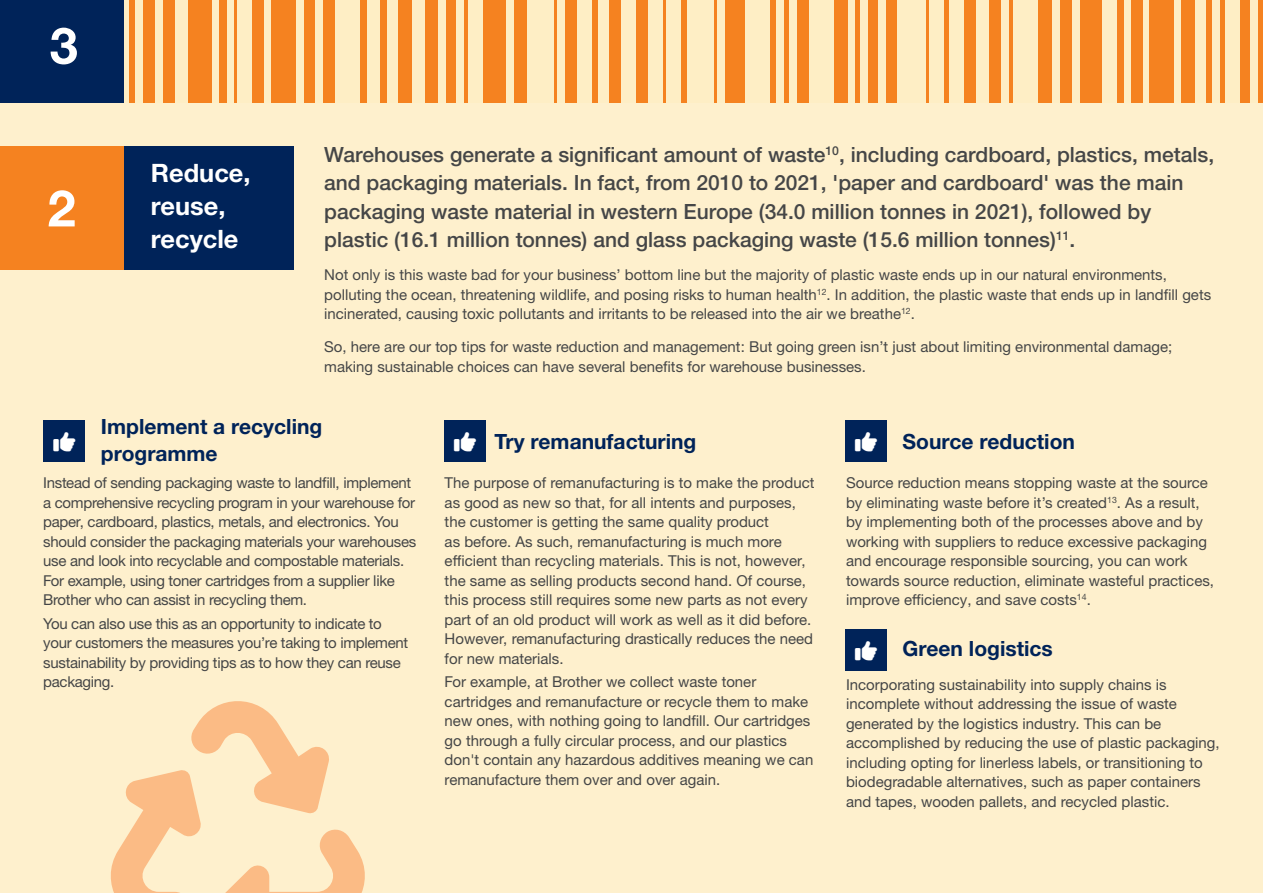
<style>
.page{position:relative;width:1263px;height:893px;background:#fef0cd}
.page>*{position:absolute;margin:0;border:0;box-sizing:border-box;transform-origin:0 0}
.t1{font:700 50.7px "Helvetica Neue LTW1 G";color:#fff}
.t2{font:700 50.55px "Helvetica Neue LTW1 G";color:#fff}
.t3{font:700 25.35px/33px "Helvetica Neue LTW1 G";color:#fff}
.t4{font:500 21px/28.5px "Helvetica Neue LTW1 G";color:#454647}
.t5{font:700 21px/27px "Helvetica Neue LTW1 G";color:#002359}
.t6{font:15px/19.5px "Helvetica Neue LTW1 G";color:#454647}
.t7{font:15px/19.5px "Helvetica Neue LTW1 G";letter-spacing:-.02em;color:#454647}
</style>
<div class="page">
<div style="left:88px;top:147px;width:205px;height:123px;background:#002359"></div>
<div style="left:0;top:147px;width:123px;height:123px;background:#f58220"></div>
<div style="left:44px;top:421px;width:41px;height:41px;background:#002359"></div>
<div style="left:444px;top:421px;width:42px;height:41px;background:#002359"></div>
<div style="left:845px;top:421px;width:42px;height:41px;background:#002359"></div>
<div style="left:845px;top:629px;width:42px;height:42px;background:#002359"></div>
<div style="left:0;top:0;width:1263px;height:102px;background:#f58220"></div>
<div style="left:104px;top:0;width:25px;height:102px;background:#feeec5"></div>
<div style="left:136px;top:0;width:7px;height:102px;background:#feeec5"></div>
<div style="left:155px;top:0;width:7px;height:102px;background:#feeec5"></div>
<div style="left:175px;top:0;width:12px;height:102px;background:#feeec5"></div>
<div style="left:212px;top:0;width:7px;height:102px;background:#feeec5"></div>
<div style="left:227px;top:0;width:7px;height:102px;background:#feeec5"></div>
<div style="left:237px;top:0;width:14px;height:102px;background:#feeec5"></div>
<div style="left:264px;top:0;width:7px;height:102px;background:#feeec5"></div>
<div style="left:296px;top:0;width:7px;height:102px;background:#feeec5"></div>
<div style="left:315px;top:0;width:7px;height:102px;background:#feeec5"></div>
<div style="left:335px;top:0;width:25px;height:102px;background:#feeec5"></div>
<div style="left:367px;top:0;width:12px;height:102px;background:#feeec5"></div>
<div style="left:387px;top:0;width:10px;height:102px;background:#feeec5"></div>
<div style="left:412px;top:0;width:12px;height:102px;background:#feeec5"></div>
<div style="left:438px;top:0;width:7px;height:102px;background:#feeec5"></div>
<div style="left:456px;top:0;width:7px;height:102px;background:#feeec5"></div>
<div style="left:469px;top:0;width:14px;height:102px;background:#feeec5"></div>
<div style="left:506px;top:0;width:7px;height:102px;background:#feeec5"></div>
<div style="left:527px;top:0;width:27px;height:102px;background:#feeec5"></div>
<div style="left:558px;top:0;width:7px;height:102px;background:#feeec5"></div>
<div style="left:577px;top:0;width:14px;height:102px;background:#feeec5"></div>
<div style="left:599px;top:0;width:10px;height:102px;background:#feeec5"></div>
<div style="left:622px;top:0;width:14px;height:102px;background:#feeec5"></div>
<div style="left:648px;top:0;width:15px;height:102px;background:#feeec5"></div>
<div style="left:666px;top:0;width:14px;height:102px;background:#feeec5"></div>
<div style="left:688px;top:0;width:26px;height:102px;background:#feeec5"></div>
<div style="left:718px;top:0;width:7px;height:102px;background:#feeec5"></div>
<div style="left:745px;top:0;width:24px;height:102px;background:#feeec5"></div>
<div style="left:776px;top:0;width:8px;height:102px;background:#feeec5"></div>
<div style="left:789px;top:0;width:7px;height:102px;background:#feeec5"></div>
<div style="left:809px;top:0;width:24px;height:102px;background:#feeec5"></div>
<div style="left:848px;top:0;width:7px;height:102px;background:#feeec5"></div>
<div style="left:860px;top:0;width:7px;height:102px;background:#feeec5"></div>
<div style="left:878px;top:0;width:7px;height:102px;background:#feeec5"></div>
<div style="left:898px;top:0;width:28px;height:102px;background:#feeec5"></div>
<div style="left:930px;top:0;width:14px;height:102px;background:#feeec5"></div>
<div style="left:949px;top:0;width:14px;height:102px;background:#feeec5"></div>
<div style="left:976px;top:0;width:12px;height:102px;background:#feeec5"></div>
<div style="left:1001px;top:0;width:7px;height:102px;background:#feeec5"></div>
<div style="left:1013px;top:0;width:25px;height:102px;background:#feeec5"></div>
<div style="left:1052px;top:0;width:8px;height:102px;background:#feeec5"></div>
<div style="left:1072px;top:0;width:7px;height:102px;background:#feeec5"></div>
<div style="left:1102px;top:0;width:14px;height:102px;background:#feeec5"></div>
<div style="left:1124px;top:0;width:7px;height:102px;background:#feeec5"></div>
<div style="left:1143px;top:0;width:5px;height:102px;background:#feeec5"></div>
<div style="left:1173px;top:0;width:7px;height:102px;background:#feeec5"></div>
<div style="left:1195px;top:0;width:10px;height:102px;background:#feeec5"></div>
<div style="left:1212px;top:0;width:8px;height:102px;background:#feeec5"></div>
<div style="left:1225px;top:0;width:14px;height:102px;background:#feeec5"></div>
<div style="left:1250px;top:0;width:7px;height:102px;background:#feeec5"></div>
<div style="left:0;top:0;width:124px;height:102px;background:#002359"></div>
<p class="t2" style="left:50px;top:15px;width:30px">3</p>
<p class="t1" style="left:48px;top:177px;width:30px">2</p>
<p class="t3" style="left:151px;top:156px;width:101px">Reduce, reuse, recycle</p>
<p class="t4" style="left:324px;top:140px;width:891px">Warehouses generate a significant amount of waste<sup>10</sup>, including cardboard, plastics, metals, and packaging materials. In fact, from 2010 to 2021, 'paper and cardboard' was the main packaging waste material in western Europe (34.0 million tonnes in 2021), followed by plastic (16.1 million tonnes) and glass packaging waste (15.6 million tonnes)<sup>11</sup>.</p>
<p class="t6" style="left:324px;top:265px;width:888px">Not only is this waste bad for your business’ bottom line but the majority of plastic waste ends up in our natural environments, polluting the ocean, threatening wildlife, and posing risks to human health<sup>12</sup>. In addition, the plastic waste that ends up in landfill gets incinerated, causing toxic pollutants and irritants to be released into the air we breathe<sup>12</sup>.</p>
<p class="t6" style="left:324px;top:337px;width:849px">So, here are our top tips for waste reduction and management: But going green isn’t just about limiting environmental damage; making sustainable choices can have several benefits for warehouse businesses.</p>
<p class="t5" style="left:101px;top:413px;width:223px">Implement a recycling programme</p>
<p class="t5" style="left:494px;top:428px;width:204px">Try remanufacturing</p>
<p class="t5" style="left:902px;top:428px;width:174px">Source reduction</p>
<p class="t7" style="left:43px;top:473px;width:375px">Instead of sending packaging waste to landfill, implement a comprehensive recycling program in your warehouse for paper, cardboard, plastics, metals, and electronics. You should consider the packaging materials your warehouses use and look into recyclable and compostable materials.<br>For example, using toner cartridges from a supplier like Brother who can assist in recycling them.</p>
<p class="t7" style="left:43px;top:614px;width:366px">You can also use this as an opportunity to indicate to your customers the measures you’re taking to implement sustainability by providing tips as to how they can reuse packaging.</p>
<p class="t6" style="left:445px;top:473px;width:371px">The purpose of remanufacturing is to make the product as good as new so that, for all intents and purposes, the customer is getting the same quality product<br>as before. As such, remanufacturing is much more efficient than recycling materials. This is not, however, the same as selling products second hand. Of course, this process still requires some new parts as not every part of an old product will work as well as it did before.<br>However, remanufacturing drastically reduces the need for new materials.</p>
<p class="t6" style="left:445px;top:672px;width:370px">For example, at Brother we collect waste toner cartridges and remanufacture or recycle them to make new ones, with nothing going to landfill. Our cartridges go through a fully circular process, and our plastics don't contain any hazardous additives meaning we can remanufacture them over and over again.</p>
<p class="t6" style="left:846px;top:473px;width:370px">Source reduction means stopping waste at the source by eliminating waste before it’s created<sup>13</sup>. As a result, by implementing both of the processes above and by working with suppliers to reduce excessive packaging and encourage responsible sourcing, you can work towards source reduction, eliminate wasteful practices, improve efficiency, and save costs<sup>14</sup>.</p>
<p class="t5" style="left:902px;top:635px;width:152px">Green logistics</p>
<p class="t6" style="left:846px;top:674px;width:375px">Incorporating sustainability into supply chains is incomplete without addressing the issue of waste generated by the logistics industry. This can be accomplished by reducing the use of plastic packaging, including opting for linerless labels, or transitioning to biodegradable alternatives, such as paper containers</p>
<p class="t6" style="left:846px;top:791px;width:325px">and tapes, wooden pallets, and recycled plastic.</p>
</div>
